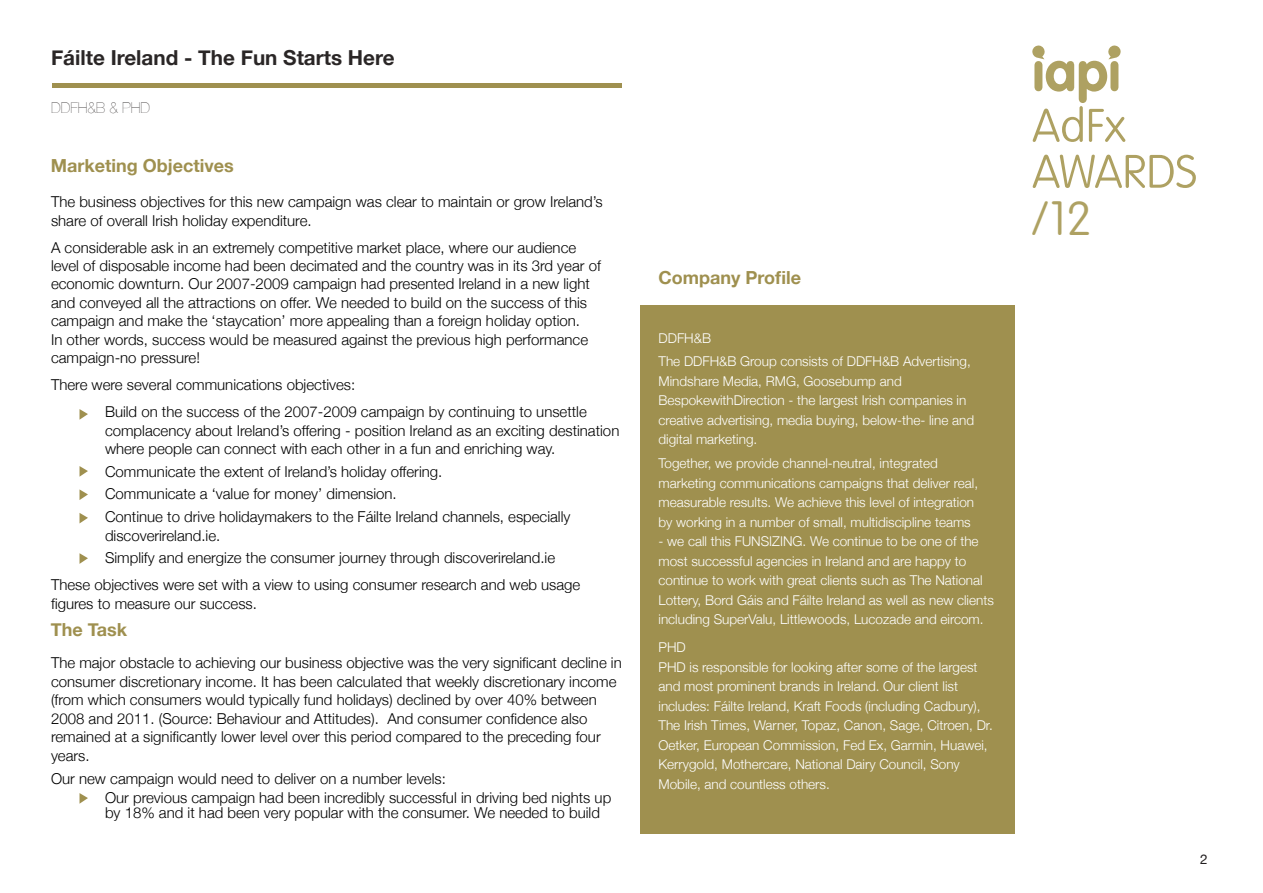
<style>
.page{position:relative;width:1263px;height:893px;background:#fff}
.page>*{position:absolute;margin:0;border:0;box-sizing:border-box;transform-origin:0 0}
.t1{font:100 47.4px "VAG Rounded";color:#aea162}
.t2{font:700 20.7px "Helvetica Neue";color:#2a2626}
.t3{font:700 18px "Helvetica Neue";color:#9f904f}
.t4{font:300 15px/18.5px "Helvetica Neue";color:#000}
.t5{font:200 15px "Helvetica Neue";color:#2a2626}
.t6{font:300 13.5px/19.5px "Helvetica Neue";color:#fff}
.t7{font:13.5px "Helvetica Neue";color:#231f20}
</style>
<div class="page">
<svg style="left:1033px;top:155px;width:163px;height:33px"></svg>
<svg style="left:1033px;top:45px;width:92px;height:97px"></svg>
<hr style="left:52px;top:83px;width:570px;height:4px;background:#9f904f">
<div style="left:641px;top:305px;width:374px;height:528px;background:#9f904f"></div>
<svg style="left:80px;top:409px;width:8px;height:11px"></svg>
<svg style="left:80px;top:466px;width:8px;height:11px"></svg>
<svg style="left:80px;top:489px;width:8px;height:11px"></svg>
<svg style="left:80px;top:513px;width:8px;height:10px"></svg>
<svg style="left:80px;top:553px;width:8px;height:11px"></svg>
<svg style="left:80px;top:793px;width:8px;height:11px"></svg>
<h2 class="t2" style="left:51px;top:41px;width:345px">Fáilte Ireland - The Fun Starts Here</h2>
<p class="t5" style="left:51px;top:96px;width:101px">DDFH&amp;B &amp; PHD</p>
<p class="t3" style="left:51px;top:151px;width:184px">Marketing Objectives</p>
<p class="t4" style="left:51px;top:192px;width:553px">The business objectives for this new campaign was clear to maintain or grow Ireland’s share of overall Irish holiday expenditure.</p>
<p class="t4" style="left:51px;top:237px;width:551px">A considerable ask in an extremely competitive market place, where our audience level of disposable income had been decimated and the country was in its 3rd year of economic downturn. Our 2007-2009 campaign had presented Ireland in a new light and conveyed all the attractions on offer. We needed to build on the success of this campaign and make the ‘staycation’ more appealing than a foreign holiday option.<br>In other words, success would be measured against the previous high performance campaign-no pressure!</p>
<p class="t4" style="left:51px;top:375px;width:306px">There were several communications objectives:</p>
<p class="t4" style="left:105px;top:402px;width:516px">Build on the success of the 2007-2009 campaign by continuing to unsettle complacency about Ireland’s offering - position Ireland as an exciting destination where people can connect with each other in a fun and enriching way.</p>
<p class="t4" style="left:105px;top:461px;width:339px">Communicate the extent of Ireland’s holiday offering.</p>
<p class="t4" style="left:105px;top:484px;width:293px">Communicate a ‘value for money’ dimension.</p>
<p class="t4" style="left:105px;top:507px;width:467px">Continue to drive holidaymakers to the Fáilte Ireland channels, especially discoverireland.ie.</p>
<p class="t4" style="left:105px;top:548px;width:452px">Simplify and energize the consumer journey through discoverireland.ie</p>
<p class="t4" style="left:51px;top:575px;width:531px">These objectives were set with a view to using consumer research and web usage figures to measure our success.</p>
<p class="t3" style="left:51px;top:616px;width:78px">The Task</p>
<p class="t4" style="left:51px;top:653px;width:572px">The major obstacle to achieving our business objective was the very significant decline in consumer discretionary income. It has been calculated that weekly discretionary income (from which consumers would typically fund holidays) declined by over 40% between 2008 and 2011. (Source: Behaviour and Attitudes). And consumer confidence also remained at a significantly lower level over this period compared to the preceding four years.</p>
<p class="t4" style="left:51px;top:769px;width:396px">Our new campaign would need to deliver on a number levels:</p>
<p class="t4" style="left:105px;top:790px;width:508px;line-height:15px">Our previous campaign had been incredibly successful in driving bed nights up by 18% and it had been very popular with the consumer. We needed to build</p>
<p class="t3" style="left:658px;top:264px;width:144px">Company Profile</p>
<p class="t6" style="left:658px;top:327px;width:54px">DDFH&amp;B</p>
<p class="t6" style="left:658px;top:351px;width:317px">The DDFH&amp;B Group consists of DDFH&amp;B Advertising, Mindshare Media, RMG, Goosebump and BespokewithDirection - the largest Irish companies in creative advertising, media buying, below-the- line and digital marketing.</p>
<p class="t6" style="left:658px;top:453px;width:321px">Together, we provide channel-neutral, integrated marketing communications campaigns that deliver real, measurable results. We achieve this level of integration by working in a number of small, multidiscipline teams</p>
<p class="t6" style="left:658px;top:531px;width:337px">- we call this FUNSIZING. We continue to be one of the most successful agencies in Ireland and are happy to continue to work with great clients such as The National Lottery, Bord Gáis and Fáilte Ireland as well as new clients including SuperValu, Littlewoods, Lucozade and eircom.</p>
<p class="t6" style="left:658px;top:637px;width:29px">PHD</p>
<p class="t6" style="left:658px;top:656px;width:336px">PHD is responsible for looking after some of the largest and most prominent brands in Ireland. Our client list includes: Fáilte Ireland, Kraft Foods (including Cadbury), The Irish Times, Warner, Topaz, Canon, Sage, Citroen, Dr.<br>Oetker, European Commission, Fed Ex, Garmin, Huawei, Kerrygold, Mothercare, National Dairy Council, Sony Mobile, and countless others.</p>
<h1 class="t1" style="left:1031px;top:191px;width:63px">/12</h1>
<p class="t7" style="left:1200px;top:850px;width:9px">2</p>
</div>
